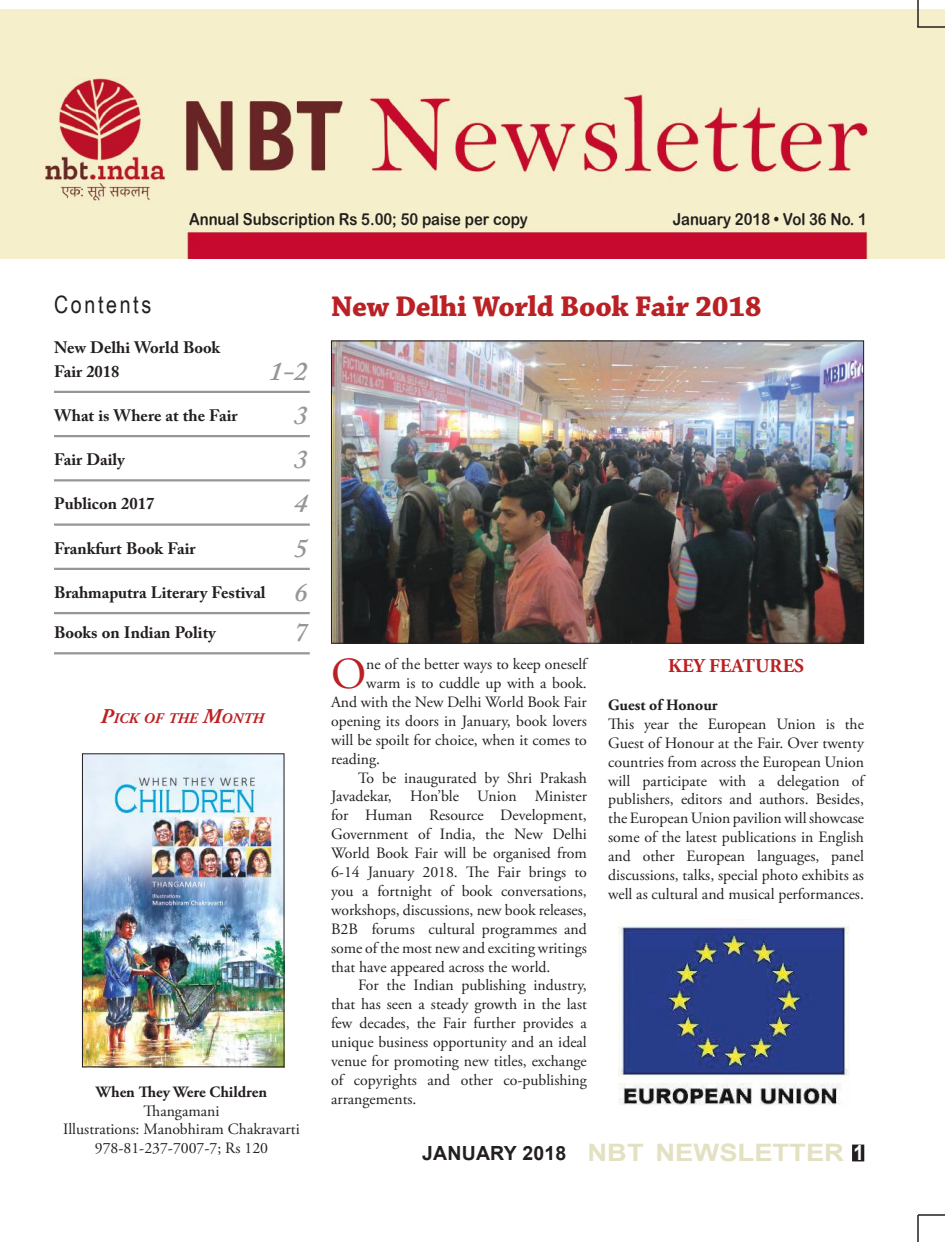
<style>
.page{position:relative;width:945px;height:1242px;background:#fff}
.page>*{position:absolute;margin:0;border:0;box-sizing:border-box;transform-origin:0 0}
.t1{font:44.25px "Adobe Garamond Pro";color:#ba2124}
.t2{font:700 30px "Chaparral Pro";letter-spacing:-.01em;color:#ba2124}
.t3{font:italic 600 27px "Adobe Caslon Pro";color:#969698}
.t4{font:700 24px "Arial";color:#e4e0c2;scale:1.14 1}
.t5{font:24px "Arial Narrow";letter-spacing:.11em;color:#241f1f}
.t6{font:700 19.5px "Adobe Garamond Pro";letter-spacing:.005em;color:#ba2124}
.t7{font:700 16.5px/24px "Adobe Caslon Pro";color:#241f1f}
.t8{font:16.5px "Arial Rounded MT Bold";color:#241f1f;scale:.9 1}
.t9{font:15.75px/18.9px "Adobe Garamond Pro";color:#241f1f;text-align:center}
.t10{font:700 15.75px "Adobe Garamond Pro";color:#241f1f}
.t11{font:italic 700 14.7px "Adobe Garamond Pro";color:#ba2124}
.s1{font-weight:600;font-style:italic;font-size:27px;color:#969698}
.s2{font-size:21px}
.s3{font-size:19.5px;color:#241f1f}
.s4{font-size:21px;color:#fff}
</style>
<div class="page">
<hr style="left:918px;top:1214px;width:27px;height:2px;background:#241f1f">
<hr style="left:917px;top:1215px;width:2px;height:27px;background:#241f1f">
<img style="left:1px;top:9px;width:944px;height:250px">
<hr style="left:917px;top:0;width:2px;height:27px;background:#241f1f">
<hr style="left:917px;top:26px;width:28px;height:2px;background:#241f1f">
<hr style="left:54px;top:391px;width:256px;height:2px;background:#969698">
<hr style="left:54px;top:435px;width:256px;height:2px;background:#969698">
<hr style="left:54px;top:479px;width:256px;height:2px;background:#969698">
<hr style="left:54px;top:523px;width:256px;height:3px;background:#969698">
<hr style="left:54px;top:568px;width:256px;height:2px;background:#969698">
<hr style="left:54px;top:612px;width:256px;height:2px;background:#969698">
<hr style="left:54px;top:652px;width:256px;height:2px;background:#969698">
<div style="left:854px;top:1146px;width:9px;height:14px;background:#241f1f"></div>
<div style="left:852px;top:1145px;width:12px;height:16px;border:3px solid #241f1f"></div>
<img style="left:333px;top:343px;width:529px;height:299px">
<div style="left:331px;top:341px;width:533px;height:303px;border:1px solid #241f1f"></div>
<img style="left:618px;top:919px;width:231px;height:186px">
<img style="left:84px;top:755px;width:198px;height:310px">
<div style="left:82px;top:753px;width:202px;height:314px;border:1px solid #241f1f"></div>
<h3 class="t5" style="left:54px;top:287px;width:99px">Contents</h3>
<p class="t8" style="left:189px;top:209px;width:378px">Annual Subscription Rs 5.00; 50 paise per copy</p>
<p class="t8" style="left:673px;top:209px;width:217px">January 2018 • Vol 36 No. 1</p>
<h2 class="t2" style="left:331px;top:289px;width:432px">New Delhi World Book Fair 2018</h2>
<p class="t7" style="left:54px;top:335px;width:168px">New Delhi World Book<br>Fair 2018</p>
<h3 class="t3" style="left:269px;top:355px;width:40px">1-2</h3>
<p class="t7" style="left:54px;top:403px;width:185px">What is Where at the Fair</p>
<h3 class="t3" style="left:294px;top:399px;width:15px">3</h3>
<p class="t7" style="left:54px;top:448px;width:72px">Fair Daily</p>
<h3 class="t3" style="left:294px;top:443px;width:15px">3</h3>
<p class="t7" style="left:54px;top:492px;width:102px">Publicon 2017</p>
<h3 class="t3" style="left:294px;top:487px;width:15px">4</h3>
<p class="t7" style="left:54px;top:536px;width:143px">Frankfurt Book Fair</p>
<h3 class="t3" style="left:294px;top:532px;width:15px">5</h3>
<p class="t7" style="left:54px;top:580px;width:255px">Brahmaputra Literary Festival <span class="s1">6</span></p>
<p class="t7" style="left:54px;top:620px;width:163px">Books on Indian Polity</p>
<h3 class="t3" style="left:294px;top:616px;width:15px">7</h3>
<p class="t11" style="left:101px;top:710px;width:165px"><span class="s2">P</span>ICK OF THE <span class="s2">M</span>ONTH</p>
<p class="t10" style="left:96px;top:1083px;width:173px">When They Were Children</p>
<p class="t9" style="left:63px;top:1102px;width:238px">Thangamani<br>Illustrations: Manobhiram Chakravarti<br>978-81-237-7007-7; Rs 120</p>
<h1 class="t1" style="left:331px;top:647px;width:37px">O</h1>
<p class="t9" style="left:366px;top:655px;width:222px">ne of the better ways to keep oneself</p>
<p class="t9" style="left:366px;top:674px;width:222px">warm is to cuddle up with a book.</p>
<p class="t9" style="left:331px;top:693px;width:257px">And with the New Delhi World Book Fair</p>
<p class="t9" style="left:331px;top:712px;width:257px">opening its doors in January, book lovers</p>
<p class="t9" style="left:331px;top:731px;width:257px">will be spoilt for choice, when it comes to</p>
<p class="t9" style="left:331px;top:750px;width:50px">reading.</p>
<p class="t9" style="left:358px;top:769px;width:230px">To be inaugurated by Shri Prakash</p>
<p class="t9" style="left:331px;top:788px;width:257px">Javadekar, Hon’ble Union Minister</p>
<p class="t9" style="left:331px;top:806px;width:257px">for Human Resource Development,</p>
<p class="t9" style="left:331px;top:825px;width:257px">Government of India, the New Delhi</p>
<p class="t9" style="left:331px;top:844px;width:257px">World Book Fair will be organised from</p>
<p class="t9" style="left:331px;top:863px;width:257px">6-14 January 2018. The Fair brings to</p>
<p class="t9" style="left:331px;top:882px;width:257px">you a fortnight of book conversations,</p>
<p class="t9" style="left:331px;top:901px;width:257px">workshops, discussions, new book releases,</p>
<p class="t9" style="left:331px;top:920px;width:257px">B2B forums cultural programmes and</p>
<p class="t9" style="left:331px;top:939px;width:257px">some of the most new and exciting writings</p>
<p class="t9" style="left:331px;top:958px;width:221px">that have appeared across the world.</p>
<p class="t9" style="left:358px;top:977px;width:230px">For the Indian publishing industry,</p>
<p class="t9" style="left:331px;top:995px;width:257px">that has seen a steady growth in the last</p>
<p class="t9" style="left:331px;top:1014px;width:257px">few decades, the Fair further provides a</p>
<p class="t9" style="left:331px;top:1033px;width:257px">unique business opportunity and an ideal</p>
<p class="t9" style="left:331px;top:1052px;width:257px">venue for promoting new titles, exchange</p>
<p class="t9" style="left:331px;top:1071px;width:257px">of copyrights and other co-publishing</p>
<p class="t9" style="left:331px;top:1090px;width:87px">arrangements.</p>
<p class="t6" style="left:668px;top:654px;width:138px">Key Features</p>
<p class="t10" style="left:608px;top:696px;width:111px">Guest of Honour</p>
<p class="t9" style="left:608px;top:715px;width:257px;text-align:justify">This year the European Union is the Guest of Honour at the Fair. Over twenty countries from across the European Union will participate with a delegation of publishers, editors and authors. Besides, the European Union pavilion will showcase some of the latest publications in English and other European languages, panel discussions, talks, special photo exhibits as well as cultural and musical performances.</p>
<h3 class="t4" style="left:422px;top:1137px;width:389px"><span class="s3">JANUARY 2018</span> NBT NEWSLETTER <span class="s4">1</span></h3>
</div>
